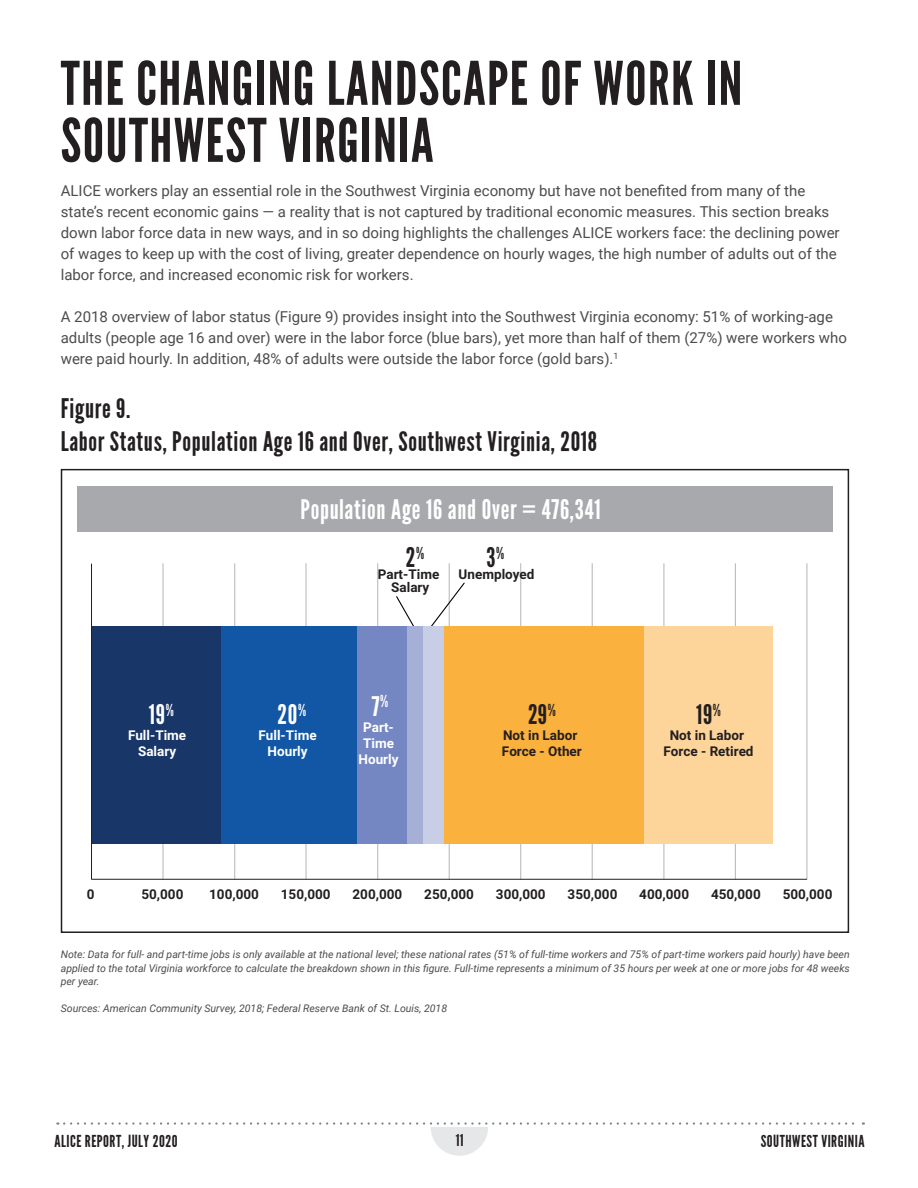
<style>
.page{position:relative;width:918px;height:1188px;background:#fff}
.page>*{position:absolute;margin:0;border:0;box-sizing:border-box;transform-origin:0 0}
.t1{font:60px/57px "League Gothic";letter-spacing:.025em;color:#231f20}
.t2{font:27px/33.8px "League Gothic";letter-spacing:.025em;color:#231f20}
.t3{font:27px "League Gothic";letter-spacing:.025em;color:#fff}
.t4{font:16.5px "League Gothic";letter-spacing:.03em;color:#231f20}
.t5{font:15px/21px "Roboto";color:#4b4c4d}
.t6{font:700 13.5px/16.2px "Roboto";color:#231f20;text-align:center}
.t7{font:700 13.5px/16.2px "Roboto";color:#fff;text-align:center}
.t8{font:italic 10.5px/13.5px "Roboto";color:#4b4c4d;text-align:justify}
</style>
<div class="page">
<svg style="left:64px;top:1122px;width:800px;height:34px"></svg>
<hr style="left:449px;top:564px;width:1px;height:315px;background:#bcbdc0">
<svg style="left:431px;top:582px;width:34px;height:44px"></svg>
<hr style="left:377px;top:564px;width:1px;height:315px;background:#bcbdc0">
<svg style="left:396px;top:596px;width:18px;height:30px"></svg>
<hr style="left:806px;top:564px;width:1px;height:315px;background:#bcbdc0">
<hr style="left:735px;top:564px;width:1px;height:315px;background:#bcbdc0">
<hr style="left:663px;top:564px;width:1px;height:315px;background:#bcbdc0">
<hr style="left:592px;top:564px;width:1px;height:315px;background:#bcbdc0">
<hr style="left:520px;top:564px;width:1px;height:315px;background:#bcbdc0">
<hr style="left:305px;top:564px;width:2px;height:315px;background:#bcbdc0">
<hr style="left:234px;top:564px;width:1px;height:315px;background:#bcbdc0">
<hr style="left:162px;top:564px;width:2px;height:315px;background:#bcbdc0">
<div style="left:92px;top:626px;width:130px;height:217px;background:#183667"></div>
<div style="left:222px;top:626px;width:135px;height:217px;background:#1157a6"></div>
<div style="left:357px;top:626px;width:50px;height:217px;background:#7487c2"></div>
<div style="left:407px;top:626px;width:16px;height:217px;background:#a6b0d7"></div>
<div style="left:423px;top:626px;width:22px;height:217px;background:#c9cee7"></div>
<div style="left:445px;top:626px;width:199px;height:217px;background:#fbb13d"></div>
<div style="left:644px;top:626px;width:129px;height:217px;background:#fdd49a"></div>
<div style="left:77px;top:486px;width:756px;height:46px;background:#a8a9ad"></div>
<hr style="left:91px;top:564px;width:1px;height:315px;background:#231f20">
<hr style="left:92px;top:879px;width:715px;height:1px;background:#231f20">
<div style="left:61px;top:469px;width:788px;height:464px;border:2px solid #231f20"></div>
<h1 class="t1" style="left:61px;top:56px;width:683px">THE CHANGING LANDSCAPE OF WORK IN<br>SOUTHWEST VIRGINIA</h1>
<p class="t5" style="left:61px;top:180px;width:780px">ALICE workers play an essential role in the Southwest Virginia economy but have not benefited from many of the state’s recent economic gains — a reality that is not captured by traditional economic measures. This section breaks down labor force data in new ways, and in so doing highlights the challenges ALICE workers face: the declining power of wages to keep up with the cost of living, greater dependence on hourly wages, the high number of adults out of the labor force, and increased economic risk for workers.</p>
<p class="t5" style="left:61px;top:305px;width:788px">A 2018 overview of labor status (Figure 9) provides insight into the Southwest Virginia economy: 51% of working-age adults (people age 16 and over) were in the labor force (blue bars), yet more than half of them (27%) were workers who were paid hourly. In addition, 48% of adults were outside the labor force (gold bars).<sup>1</sup></p>
<h2 class="t2" style="left:61px;top:392px;width:538px">Figure 9.<br>Labor Status, Population Age 16 and Over, Southwest Virginia, 2018</h2>
<h2 class="t3" style="left:300px;top:494px;width:302px">Population Age 16 and Over = 476,341</h2>
<h2 class="t3" style="left:149px;top:699px;width:26px">19<sup>%</sup></h2>
<p class="t7" style="left:128px;top:726px;width:60px">Full-Time<br>Salary</p>
<h2 class="t3" style="left:278px;top:699px;width:30px">20<sup>%</sup></h2>
<p class="t7" style="left:259px;top:726px;width:60px">Full-Time<br>Hourly</p>
<h2 class="t2" style="left:406px;top:541px;width:20px">2<sup>%</sup></h2>
<p class="t6" style="left:378px;top:567px;width:63px;line-height:13.2px">Part-Time<br>Salary</p>
<h2 class="t2" style="left:486px;top:541px;width:19px">3<sup>%</sup></h2>
<p class="t6" style="left:459px;top:566px;width:77px">Unemployed</p>
<h2 class="t3" style="left:372px;top:691px;width:18px">7<sup>%</sup></h2>
<p class="t7" style="left:359px;top:719px;width:42px">Part-<br>Time<br>Hourly</p>
<h2 class="t2" style="left:528px;top:698px;width:29px">29<sup>%</sup></h2>
<p class="t6" style="left:502px;top:726px;width:81px;text-align:left">Not in Labor<br>Force - Other</p>
<h2 class="t2" style="left:696px;top:698px;width:26px">19<sup>%</sup></h2>
<p class="t6" style="left:663px;top:726px;width:92px">Not in Labor<br>Force - Retired</p>
<p class="t6" style="left:87px;top:885px;width:9px">0</p>
<p class="t6" style="left:141px;top:885px;width:44px">50,000</p>
<p class="t6" style="left:209px;top:885px;width:51px">100,000</p>
<p class="t6" style="left:281px;top:885px;width:51px">150,000</p>
<p class="t6" style="left:353px;top:885px;width:51px">200,000</p>
<p class="t6" style="left:424px;top:885px;width:51px">250,000</p>
<p class="t6" style="left:496px;top:885px;width:51px">300,000</p>
<p class="t6" style="left:568px;top:885px;width:51px">350,000</p>
<p class="t6" style="left:639px;top:885px;width:51px">400,000</p>
<p class="t6" style="left:711px;top:885px;width:51px">450,000</p>
<p class="t6" style="left:783px;top:885px;width:51px">500,000</p>
<p class="t8" style="left:61px;top:947px;width:791px">Note: Data for full- and part-time jobs is only available at the national level; these national rates (51% of full-time workers and 75% of part-time workers paid hourly) have been applied to the total Virginia workforce to calculate the breakdown shown in this figure. Full-time represents a minimum of 35 hours per week at one or more jobs for 48 weeks per year.</p>
<p class="t8" style="left:61px;top:1001px;width:388px">Sources: American Community Survey, 2018; Federal Reserve Bank of St. Louis, 2018</p>
<p class="t4" style="left:55px;top:1132px;width:125px">ALICE REPORT, JULY 2020</p>
<p class="t4" style="left:456px;top:1131px;width:10px">11</p>
<p class="t4" style="left:761px;top:1132px;width:105px">SOUTHWEST VIRGINIA</p>
</div>
